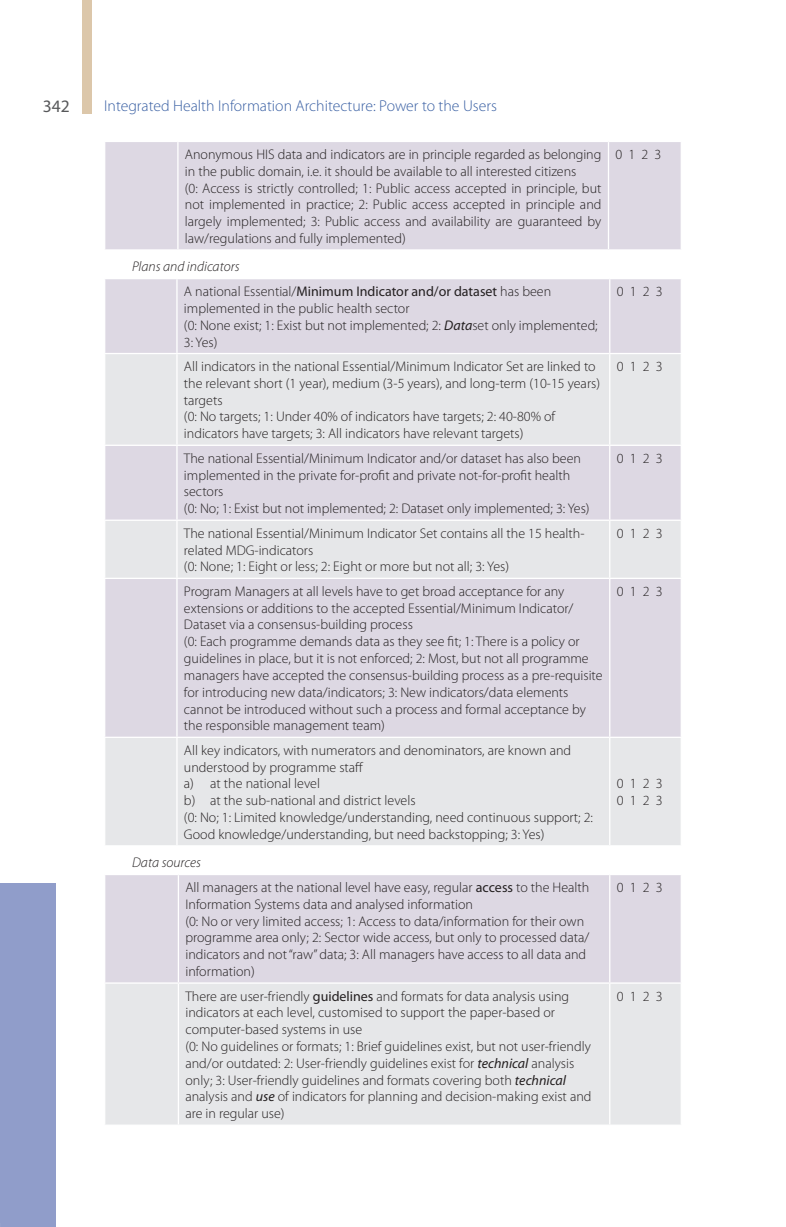
<style>
.page{position:relative;width:786px;height:1227px;background:#fff}
.page>*{position:absolute;margin:0;border:0;box-sizing:border-box;transform-origin:0 0}
.t1{font:17.5px "Myriad Pro";color:#57585a}
.t2{font:300 15.75px "Myriad Pro";color:#3b61a4}
.t3{font:300 14px/16.8px "Myriad Pro";color:#231f20}
.t4{font:14px/25.2px "Myriad Pro";color:#231f20}
.s1{font-weight:300;font-style:italic}
.s2{font-weight:300}
.s3{font-weight:400;font-style:italic}
.s4{font-style:italic}
.s5{font-weight:400}
</style>
<div class="page">
<svg style="left:82px;top:0;width:10px;height:113px"></svg>
<div style="left:0;top:883px;width:56px;height:343px;background:#909dca"></div>
<div style="left:105px;top:142px;width:575px;height:107px;background:#ddd8e3"></div>
<hr style="left:177px;top:142px;width:1px;height:107px;background:#fff">
<hr style="left:607px;top:142px;width:2px;height:107px;background:#fff">
<div style="left:105px;top:279px;width:575px;height:74px;background:#ddd8e3"></div>
<svg style="left:105px;top:354px;width:575px;height:491px;background:#e1dfe6"></svg>
<hr style="left:176px;top:279px;width:1px;height:74px;background:#fff">
<hr style="left:609px;top:279px;width:1px;height:74px;background:#fff">
<hr style="left:176px;top:354px;width:1px;height:90px;background:#fff">
<hr style="left:609px;top:354px;width:1px;height:90px;background:#fff">
<hr style="left:104px;top:444px;width:73px;height:2px;background:#fff">
<hr style="left:177px;top:444px;width:432px;height:2px;background:#fff">
<hr style="left:176px;top:446px;width:1px;height:73px;background:#fff">
<hr style="left:609px;top:444px;width:72px;height:2px;background:#fff">
<hr style="left:609px;top:446px;width:1px;height:73px;background:#fff">
<hr style="left:104px;top:519px;width:73px;height:2px;background:#fff">
<hr style="left:177px;top:519px;width:432px;height:2px;background:#fff">
<hr style="left:176px;top:521px;width:1px;height:56px;background:#fff">
<hr style="left:609px;top:519px;width:72px;height:2px;background:#fff">
<hr style="left:609px;top:521px;width:1px;height:56px;background:#fff">
<hr style="left:104px;top:577px;width:73px;height:2px;background:#fff">
<hr style="left:177px;top:577px;width:432px;height:2px;background:#fff">
<hr style="left:176px;top:579px;width:1px;height:157px;background:#fff">
<hr style="left:609px;top:577px;width:72px;height:2px;background:#fff">
<hr style="left:609px;top:579px;width:1px;height:157px;background:#fff">
<hr style="left:104px;top:736px;width:73px;height:2px;background:#fff">
<hr style="left:177px;top:736px;width:432px;height:2px;background:#fff">
<hr style="left:176px;top:738px;width:1px;height:107px;background:#fff">
<hr style="left:609px;top:736px;width:72px;height:2px;background:#fff">
<hr style="left:609px;top:738px;width:1px;height:107px;background:#fff">
<div style="left:105px;top:875px;width:575px;height:107px;background:#ddd8e3"></div>
<div style="left:105px;top:984px;width:575px;height:140px;background:#e6e7e9"></div>
<hr style="left:178px;top:875px;width:1px;height:107px;background:#fff">
<hr style="left:609px;top:875px;width:1px;height:107px;background:#fff">
<hr style="left:178px;top:983px;width:1px;height:141px;background:#fff">
<hr style="left:609px;top:983px;width:1px;height:141px;background:#fff">
<p class="t1" style="left:43px;top:95px;width:28px">342</p>
<p class="t2" style="left:104px;top:97px;width:394px">Integrated Health Information Architecture: Power to the Users</p>
<p class="t3" style="left:185px;top:146px;width:418px">Anonymous HIS data and indicators are in principle regarded as belonging in the public domain, i.e. it should be available to all interested citizens<br>(0: Access is strictly controlled; 1: Public access accepted in principle, but not implemented in practice; 2: Public access accepted in principle and largely implemented; 3: Public access and availability are guaranteed by law/regulations and fully implemented)</p>
<p class="t3" style="left:615px;top:146px;width:47px">0 1 2 3</p>
<p class="t4" style="left:184px;top:253px;width:369px;text-indent:-52px"><span class="s1">Plans and indicators<br></span><span class="s2">A national Essential/</span>Minimum Indicator and/or dataset <span class="s2">has been</span></p>
<p class="t3" style="left:184px;top:300px;width:415px">implemented in the public health sector<br>(0: None exist; 1: Exist but not implemented; 2: <span class="s3">Data</span>set only implemented;<br>3: Yes)</p>
<p class="t3" style="left:616px;top:283px;width:47px">0 1 2 3</p>
<p class="t3" style="left:184px;top:358px;width:417px">All indicators in the national Essential/Minimum Indicator Set are linked to the relevant short (1 year), medium (3-5 years), and long-term (10-15 years) targets<br>(0: No targets; 1: Under 40% of indicators have targets; 2: 40-80% of indicators have targets; 3: All indicators have relevant targets)</p>
<p class="t3" style="left:616px;top:358px;width:47px">0 1 2 3</p>
<p class="t3" style="left:184px;top:450px;width:407px">The national Essential/Minimum Indicator and/or dataset has also been implemented in the private for-profit and private not-for-profit health sectors<br>(0: No; 1: Exist but not implemented; 2: Dataset only implemented; 3: Yes)</p>
<p class="t3" style="left:616px;top:450px;width:47px">0 1 2 3</p>
<p class="t3" style="left:184px;top:525px;width:402px">The national Essential/Minimum Indicator Set contains all the 15 health&shy;related MDG-indicators<br>(0: None; 1: Eight or less; 2: Eight or more but not all; 3: Yes)</p>
<p class="t3" style="left:616px;top:525px;width:47px">0 1 2 3</p>
<p class="t3" style="left:184px;top:583px;width:420px">Program Managers at all levels have to get broad acceptance for any extensions or additions to the accepted Essential/Minimum Indicator/ Dataset via a consensus-building process<br>(0: Each programme demands data as they see fit; 1: There is a policy or guidelines in place, but it is not enforced; 2: Most, but not all programme managers have accepted the consensus-building process as a pre-requisite for introducing new data/indicators; 3: New indicators/data elements cannot be introduced without such a process and formal acceptance by the responsible management team)</p>
<p class="t3" style="left:616px;top:583px;width:47px">0 1 2 3</p>
<p class="t3" style="left:184px;top:742px;width:410px">All key indicators, with numerators and denominators, are known and understood by programme staff<br>a) at the national level<br>b) at the sub-national and district levels<br>(0: No; 1: Limited knowledge/understanding, need continuous support; 2:<br>Good knowledge/understanding, but need backstopping; 3: Yes)</p>
<p class="t3" style="left:616px;top:775px;width:47px">0 1 2 3<br>0 1 2 3</p>
<p class="t3" style="left:185px;top:849px;width:405px;line-height:25.2px;text-indent:-53px"><span class="s4">Data sources<br></span>All managers at the national level have easy, regular <span class="s5">access</span> to the Health</p>
<p class="t3" style="left:185px;top:896px;width:405px">Information Systems data and analysed information<br>(0: No or very limited access; 1: Access to data/information for their own programme area only; 2: Sector wide access, but only to processed data/ indicators and not “raw” data; 3: All managers have access to all data and information)</p>
<p class="t3" style="left:616px;top:879px;width:47px">0 1 2 3</p>
<p class="t3" style="left:185px;top:987px;width:407px">There are user-friendly <span class="s5">guidelines</span> and formats for data analysis using indicators at each level, customised to support the paper-based or computer-based systems in use<br>(0: No guidelines or formats; 1: Brief guidelines exist, but not user-friendly and/or outdated: 2: User-friendly guidelines exist for <span class="s3">technical</span> analysis only; 3: User-friendly guidelines and formats covering both <span class="s3">technical </span>analysis and <span class="s3">use</span> of indicators for planning and decision-making exist and are in regular use)</p>
<p class="t3" style="left:616px;top:987px;width:47px">0 1 2 3</p>
</div>
